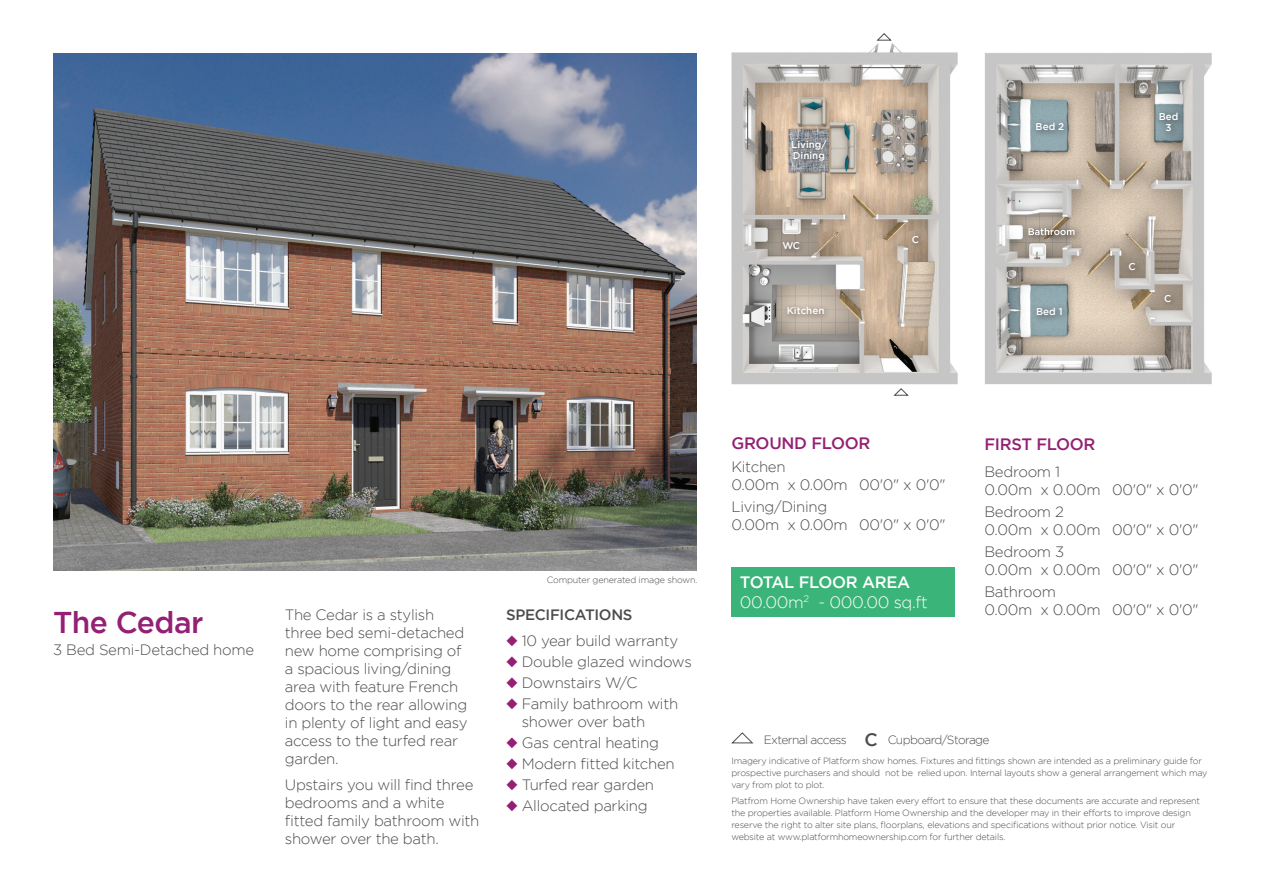
<style>
.page{position:relative;width:1263px;height:893px;background:#fff}
.page>*{position:absolute;margin:0;border:0;box-sizing:border-box;transform-origin:0 0}
.t1{font:500 30px "Gotham";letter-spacing:-.02em;color:#942073}
.t2{font:300 16.5px/19.5px "Gotham";letter-spacing:-.02em;color:#fff}
.t3{font:500 16.5px "Gotham";letter-spacing:-.02em;color:#942073}
.t4{font:500 16.5px "Gotham";color:#fff}
.t5{font:300 15px/18px "Gotham";letter-spacing:-.02em;color:#4b4c4d}
.t6{font:500 15px "Gotham";letter-spacing:-.02em;color:#4b4c4d}
.t7{font:300 12px "Gotham";letter-spacing:-.05em;color:#4b4c4d}
.t8{font:500 9.9px/11.4px "Gotham";color:#fff;text-align:center}
.t9{font:300 9px/12px "Gotham";letter-spacing:-.02em;color:#4b4c4d}
.s1{color:#942073}
.s2{font-weight:500}
.s3{font-weight:500;font-size:18px}
</style>
<div class="page">
<img style="left:53px;top:53px;width:644px;height:518px">
<svg style="left:731px;top:732px;width:22px;height:12px"></svg>
<img style="left:731px;top:43px;width:227px;height:342px">
<img style="left:985px;top:53px;width:227px;height:332px">
<svg style="left:876px;top:33px;width:15px;height:8px"></svg>
<svg style="left:893px;top:388px;width:15px;height:8px"></svg>
<div style="left:1031px;top:118px;width:41px;height:21px;background:#231f20;opacity:.75"></div>
<div style="left:1032px;top:303px;width:38px;height:21px;background:#231f20;opacity:.75"></div>
<div style="left:1154px;top:107px;width:32px;height:32px;background:#231f20;opacity:.75"></div>
<div style="left:787px;top:135px;width:47px;height:34px;background:#231f20;opacity:.75"></div>
<div style="left:778px;top:237px;width:29px;height:20px;background:#231f20;opacity:.75"></div>
<div style="left:782px;top:302px;width:50px;height:21px;background:#231f20;opacity:.75"></div>
<svg style="left:1023px;top:223px;width:60px;height:21px"></svg>
<svg style="left:1028px;top:228px;width:46px;height:7px"></svg>
<div style="left:907px;top:231px;width:19px;height:20px;background:#231f20;opacity:.75"></div>
<div style="left:1124px;top:258px;width:19px;height:20px;background:#918577"></div>
<div style="left:1159px;top:290px;width:20px;height:20px;background:#9a8d7f"></div>
<div style="left:731px;top:567px;width:224px;height:50px;background:#3bb479"></div>
<p class="t8" style="left:791px;top:139px;width:37px;text-align:left">Living/<br>Dining</p>
<p class="t8" style="left:782px;top:240px;width:19px">WC</p>
<p class="t8" style="left:787px;top:305px;width:39px">Kitchen</p>
<p class="t8" style="left:912px;top:234px;width:9px">C</p>
<p class="t8" style="left:1036px;top:121px;width:30px">Bed 2</p>
<p class="t8" style="left:1036px;top:306px;width:28px">Bed 1</p>
<p class="t8" style="left:1159px;top:110px;width:21px">Bed<br>3</p>
<p class="t8" style="left:1128px;top:261px;width:9px">C</p>
<p class="t8" style="left:1164px;top:293px;width:9px">C</p>
<h1 class="t1" style="left:53px;top:605px;width:152px">The Cedar</h1>
<p class="t5" style="left:53px;top:640px;width:203px">3 Bed Semi-Detached home</p>
<p class="t5" style="left:285px;top:605px;width:184px">The Cedar is a stylish three bed semi-detached new home comprising of a spacious living/dining area with feature French doors to the rear allowing in plenty of light and easy access to the turfed rear garden.</p>
<p class="t5" style="left:285px;top:776px;width:196px">Upstairs you will find three bedrooms and a white fitted family bathroom with shower over the bath.</p>
<p class="t9" style="left:547px;top:573px;width:152px">Computer generated image shown.</p>
<p class="t6" style="left:506px;top:606px;width:128px">SPECIFICATIONS</p>
<p class="t5" style="left:506px;top:632px;width:174px"><span class="s1">◆</span> 10 year build warranty</p>
<p class="t5" style="left:506px;top:653px;width:187px"><span class="s1">◆</span> Double glazed windows</p>
<p class="t5" style="left:506px;top:674px;width:133px"><span class="s1">◆</span> Downstairs W/C</p>
<p class="t5" style="left:522px;top:695px;width:158px;text-indent:-16px"><span class="s1">◆</span> Family bathroom with shower over bath</p>
<p class="t5" style="left:506px;top:734px;width:154px"><span class="s1">◆</span> Gas central heating</p>
<p class="t5" style="left:506px;top:755px;width:170px"><span class="s1">◆</span> Modern fitted kitchen</p>
<p class="t5" style="left:506px;top:776px;width:149px"><span class="s1">◆</span> Turfed rear garden</p>
<p class="t5" style="left:506px;top:797px;width:143px"><span class="s1">◆</span> Allocated parking</p>
<p class="t3" style="left:731px;top:434px;width:140px">GROUND FLOOR</p>
<p class="t5" style="left:731px;top:457px;width:216px">Kitchen<br>0.00m x 0.00m 00'0" x 0'0"</p>
<p class="t5" style="left:731px;top:497px;width:216px">Living/Dining<br>0.00m x 0.00m 00'0" x 0'0"</p>
<p class="t4" style="left:740px;top:573px;width:22px">Total</p>
<p class="t4" style="left:799px;top:573px;width:24px">Floor</p>
<p class="t2" style="left:740px;top:572px;width:189px;text-indent:122px"><span class="s2">Area<br></span>00.00m<sup>2</sup> - 000.00 sq.ft</p>
<p class="t3" style="left:984px;top:435px;width:112px">FIRST FLOOR</p>
<p class="t5" style="left:984px;top:462px;width:216px">Bedroom 1<br>0.00m x 0.00m 00'0" x 0'0"</p>
<p class="t5" style="left:984px;top:502px;width:216px">Bedroom 2<br>0.00m x 0.00m 00'0" x 0'0"</p>
<p class="t5" style="left:984px;top:543px;width:216px">Bedroom 3<br>0.00m x 0.00m 00'0" x 0'0"</p>
<p class="t5" style="left:984px;top:583px;width:216px">Bathroom<br>0.00m x 0.00m 00'0" x 0'0"</p>
<p class="t7" style="left:764px;top:733px;width:227px">External access <span class="s3">C</span> Cupboard/Storage</p>
<p class="t9" style="left:731px;top:754px;width:478px">Imagery indicative of Platform show homes. Fixtures and fittings shown are intended as a preliminary guide for prospective purchasers and should not be relied upon. I nternal layouts show a general arrangement which may vary from plot to plot.</p>
<p class="t9" style="left:731px;top:794px;width:470px">Platfrom Home Ownership have taken every effort to ensure that these documents are accurate and represent the properties available. Platform Home Ownership and the developer may in their efforts to improve design reserve the right to alter site plans, floorplans, elevations and specifications without prior notice. Visit our website at www.platformhomeownership.com for further details.</p>
</div>
